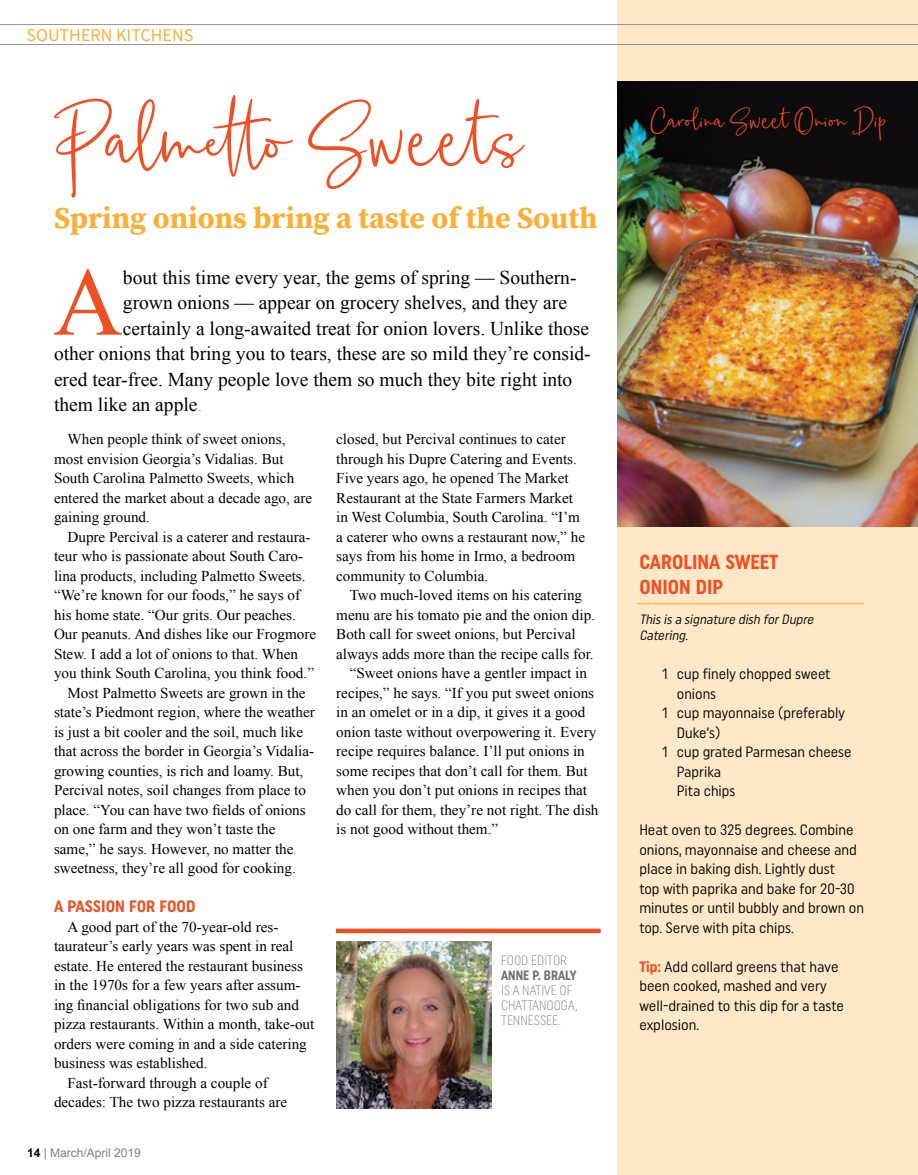
<style>
.page{position:relative;width:918px;height:1175px;background:#fff}
.page>*{position:absolute;margin:0;border:0;box-sizing:border-box;transform-origin:0 0}
.t1{font:130.95px "Musette Script";color:#f04e23}
.t2{font:96.6px "Times New Roman";color:#f04e23}
.t3{font:41.4px "Musette Script";color:#f04e23}
.t4{font:700 30px "Source Serif Pro";color:#fbaf34}
.t5{font:700 20.25px/25.5px "Uniform Condensed";color:#f04e23}
.t6{font:19.5px "Times New Roman";color:#000}
.t7{font:18px "Source Sans Pro";color:#fbaf34}
.t8{font:700 16.5px "Uniform Condensed";color:#f04e23}
.t9{font:15px/19.5px "Times New Roman";color:#000}
.t10{font:15px/19.5px "Uniform Condensed";color:#000}
.t11{font:300 13.5px/15px "Uniform Condensed";color:#6d6e71;scale:.94 1}
.t12{font:italic 13.5px/16.5px "Uniform Condensed";color:#000}
.t13{font:700 13.5px "Uniform Condensed";color:#6d6e71;scale:.94 1}
.t14{font:12px "Arial";color:#808285}
.s1{color:#c5b373}
.s2{font-weight:700;color:#000}
.s3{font-weight:700;color:#f04e23}
</style>
<div class="page">
<div style="left:618px;top:0;width:300px;height:1174px;background:#ffe8c7"></div>
<hr style="left:0;top:44px;width:918px;height:1px;background:#939598">
<hr style="left:0;top:24px;width:918px;height:1px;background:#939598">
<img style="left:336px;top:941px;width:156px;height:167px">
<div style="left:336px;top:928px;width:265px;height:5px;background:#f04e23"></div>
<img style="left:618px;top:81px;width:300px;height:445px">
<hr style="left:637px;top:603px;width:227px;height:1px;background:#fbaf34">
<p class="t7" style="left:26px;top:23px;width:168px">SOUTHERN KITCHENS</p>
<h1 class="t1" style="left:54px;top:37px;width:471px">Palmetto Sweets</h1>
<h3 class="t4" style="left:54px;top:197px;width:545px">Spring onions bring a taste of the South</h3>
<h2 class="t2" style="left:53px;top:237px;width:71px">A</h2>
<h3 class="t6" style="left:123px;top:264px;width:455px">bout this time every year, the gems of spring — Southern-</h3>
<h3 class="t6" style="left:123px;top:289px;width:446px">grown onions — appear on grocery shelves, and they are</h3>
<h3 class="t6" style="left:123px;top:315px;width:468px">certainly a long-awaited treat for onion lovers. Unlike those</h3>
<h3 class="t6" style="left:54px;top:340px;width:538px">other onions that bring you to tears, these are so mild they’re consid-</h3>
<h3 class="t6" style="left:54px;top:366px;width:520px">ered tear-free. Many people love them so much they bite right into</h3>
<h3 class="t6" style="left:54px;top:391px;width:150px">them like an apple<span class="s1">.</span></h3>
<p class="t9" style="left:54px;top:429px;width:260px;text-indent:13px">When people think of sweet onions, most envision Georgia’s Vidalias. But South Carolina Palmetto Sweets, which entered the market about a decade ago, are gaining ground.</p>
<p class="t9" style="left:68px;top:527px;width:245px">Dupre Percival is a caterer and restaura-</p>
<p class="t9" style="left:54px;top:546px;width:251px">teur who is passionate about South Caro-</p>
<p class="t9" style="left:54px;top:566px;width:253px">lina products, including Palmetto Sweets.</p>
<p class="t9" style="left:54px;top:585px;width:248px">“We’re known for our foods,” he says of</p>
<p class="t9" style="left:54px;top:605px;width:243px">his home state. “Our grits. Our peaches.</p>
<p class="t9" style="left:54px;top:624px;width:264px">Our peanuts. And dishes like our Frogmore</p>
<p class="t9" style="left:54px;top:644px;width:246px">Stew. I add a lot of onions to that. When</p>
<p class="t9" style="left:54px;top:663px;width:262px">you think South Carolina, you think food.”</p>
<p class="t9" style="left:67px;top:683px;width:240px">Most Palmetto Sweets are grown in the</p>
<p class="t9" style="left:54px;top:702px;width:262px">state’s Piedmont region, where the weather</p>
<p class="t9" style="left:54px;top:722px;width:251px">is just a bit cooler and the soil, much like</p>
<p class="t9" style="left:54px;top:741px;width:262px">that across the border in Georgia’s Vidalia-</p>
<p class="t9" style="left:54px;top:761px;width:251px">growing counties, is rich and loamy. But,</p>
<p class="t9" style="left:54px;top:780px;width:254px">Percival notes, soil changes from place to</p>
<p class="t9" style="left:54px;top:800px;width:253px">place. “You can have two fields of onions</p>
<p class="t9" style="left:54px;top:819px;width:223px">on one farm and they won’t taste the</p>
<p class="t9" style="left:54px;top:839px;width:241px">same,” he says. However, no matter the</p>
<p class="t9" style="left:54px;top:858px;width:243px">sweetness, they’re all good for cooking.</p>
<p class="t8" style="left:54px;top:896px;width:143px">A PASSION FOR FOOD</p>
<p class="t9" style="left:68px;top:917px;width:212px">A good part of the 70-year-old res-</p>
<p class="t9" style="left:54px;top:936px;width:241px">taurateur’s early years was spent in real</p>
<p class="t9" style="left:54px;top:956px;width:251px">estate. He entered the restaurant business</p>
<p class="t9" style="left:54px;top:975px;width:248px">in the 1970s for a few years after assum-</p>
<p class="t9" style="left:54px;top:995px;width:246px">ing financial obligations for two sub and</p>
<p class="t9" style="left:54px;top:1014px;width:262px">pizza restaurants. Within a month, take-out</p>
<p class="t9" style="left:54px;top:1034px;width:254px">orders were coming in and a side catering</p>
<p class="t9" style="left:54px;top:1053px;width:155px">business was established.</p>
<p class="t9" style="left:67px;top:1073px;width:202px">Fast-forward through a couple of</p>
<p class="t9" style="left:54px;top:1092px;width:235px">decades: The two pizza restaurants are</p>
<p class="t14" style="left:27px;top:1144px;width:115px"><span class="s2">14</span> | March/April 2019</p>
<p class="t9" style="left:336px;top:429px;width:250px">closed, but Percival continues to cater through his Dupre Catering and Events.<br>Five years ago, he opened The Market Restaurant at the State Farmers Market in West Columbia, South Carolina. “I’m a caterer who owns a restaurant now,” he says from his home in Irmo, a bedroom community to Columbia.</p>
<p class="t9" style="left:350px;top:585px;width:234px">Two much-loved items on his catering</p>
<p class="t9" style="left:336px;top:604px;width:260px">menu are his tomato pie and the onion dip.</p>
<p class="t9" style="left:336px;top:624px;width:241px">Both call for sweet onions, but Percival</p>
<p class="t9" style="left:336px;top:643px;width:259px">always adds more than the recipe calls for.</p>
<p class="t9" style="left:350px;top:663px;width:239px">“Sweet onions have a gentler impact in</p>
<p class="t9" style="left:336px;top:682px;width:259px">recipes,” he says. “If you put sweet onions</p>
<p class="t9" style="left:336px;top:702px;width:251px">in an omelet or in a dip, it gives it a good</p>
<p class="t9" style="left:336px;top:721px;width:262px">onion taste without overpowering it. Every</p>
<p class="t9" style="left:336px;top:741px;width:250px">recipe requires balance. I’ll put onions in</p>
<p class="t9" style="left:336px;top:760px;width:253px">some recipes that don’t call for them. But</p>
<p class="t9" style="left:336px;top:780px;width:252px">when you don’t put onions in recipes that</p>
<p class="t9" style="left:336px;top:799px;width:264px">do call for them, they’re not right. The dish</p>
<p class="t9" style="left:336px;top:819px;width:164px">is not good without them.”</p>
<p class="t11" style="left:501px;top:952px;width:72px">FOOD EDITOR</p>
<p class="t13" style="left:501px;top:967px;width:82px">ANNE P. BRALY</p>
<p class="t11" style="left:501px;top:982px;width:83px">IS A NATIVE OF<br>CHATTANOOGA,<br>TENNESSEE.</p>
<h3 class="t3" style="left:651px;top:88px;width:238px">Carolina Sweet Onion Dip</h3>
<h3 class="t5" style="left:639px;top:549px;width:141px">CAROLINA SWEET<br>ONION DIP</h3>
<p class="t12" style="left:639px;top:610px;width:179px">This is a signature dish forDupre<br>Catering.</p>
<p class="t10" style="left:662px;top:664px;width:170px">1 cup finely chopped sweet</p>
<p class="t10" style="left:677px;top:683px;width:41px">onions</p>
<p class="t10" style="left:662px;top:703px;width:184px">1 cup mayonnaise (preferably</p>
<p class="t10" style="left:677px;top:722px;width:45px">Duke’s)</p>
<p class="t10" style="left:662px;top:742px;width:191px">1 cup grated Parmesan cheese</p>
<p class="t10" style="left:677px;top:761px;width:46px">Paprika</p>
<p class="t10" style="left:677px;top:781px;width:60px">Pita chips</p>
<p class="t10" style="left:639px;top:820px;width:226px">Heat oven to 325 degrees. Combine onions, mayonnaise and cheese and place in baking dish. Lightly dust<br>top with paprika and bake for 20-30 minutes or until bubbly and brown on top. Serve with pita chips.</p>
<p class="t10" style="left:639px;top:956px;width:206px"><span class="s3">Tip:</span> Add collard greens that have been cooked, mashed and very well-drained to this dip for a taste explosion.</p>
</div>
